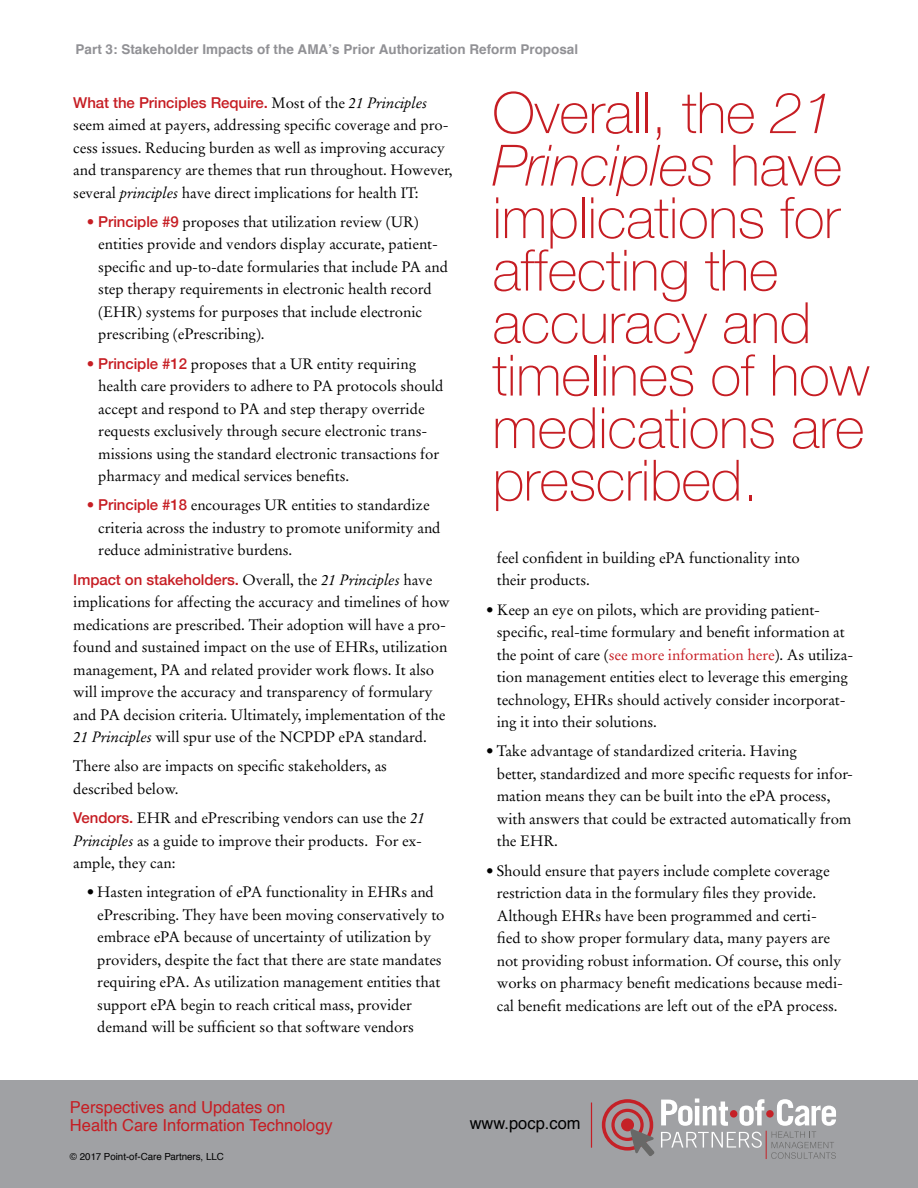
<style>
.page{position:relative;width:918px;height:1188px;background:#fff}
.page>*{position:absolute;margin:0;border:0;box-sizing:border-box;transform-origin:0 0}
.t1{font:100 57px/52.5px "Helve Nue";letter-spacing:-.005em;color:#c61d23}
.t2{font:italic 100 57px "Helvetica Neue";letter-spacing:-.005em;color:#c61d23}
.t3{font:16.5px/18px "Helvetica";color:#c61d23}
.t4{font:16.5px "Helvetica";color:#000}
.t5{font:15px/22.5px "Stempel Garamond";letter-spacing:-.005em;color:#000}
.t6{font:500 15px "Helvetica Neue";letter-spacing:-.005em;color:#c61d23}
.t7{font:700 13.5px "Helvetica";color:#919195}
.t8{font:9.75px "Helvetica";color:#000}
.s1{font-family:"Stempel Garamond";font-weight:400;color:#000}
.s2{font-family:"Stempel Garamond";font-weight:400;font-style:italic;color:#000}
.s3{font-style:italic}
.s4{font-family:"Helvetica Neue";font-weight:500;color:#c61d23}
.s5{font-family:"Helvetica Neue";font-style:italic}
.s6{font-family:"Helve Nue";font-style:normal}
.s7{color:#c61d23}
</style>
<div class="page">
<div style="left:0;top:1080px;width:918px;height:108px;background:#a0a1a4"></div>
<svg style="left:661px;top:1098px;width:175px;height:61px"></svg>
<svg style="left:602px;top:1099px;width:53px;height:57px"></svg>
<hr style="left:591px;top:1103px;width:1px;height:45px;background:#c61d23">
<p class="t7" style="left:76px;top:39px;width:504px">Part 3: Stakeholder Impacts of the AMA’s Prior Authorization Reform Proposal</p>
<p class="t6" style="left:73px;top:90px;width:356px">What the Principles Require. <span class="s1">Most of the</span> <span class="s2">21 Principles</span></p>
<p class="t5" style="left:73px;top:114px;width:381px">seem aimed at payers, addressing specific coverage and pro&shy;cess issues. Reducing burden as well as improving accuracy and transparency are themes that run throughout. However, several <span class="s3">principles</span> have direct implications for health IT:</p>
<p class="t5" style="left:98px;top:210px;width:351px;text-indent:-12px"><span class="s4">• Principle #9</span> proposes that utilization review (UR) entities provide and vendors display accurate, patient&shy;specific and up-to-date formularies that include PA and step therapy requirements in electronic health record (EHR) systems for purposes that include electronic prescribing (ePrescribing).</p>
<p class="t5" style="left:98px;top:352px;width:347px;text-indent:-12px"><span class="s4">• Principle #12</span> proposes that a UR entity requiring health care providers to adhere to PA protocols should accept and respond to PA and step therapy override requests exclusively through secure electronic trans&shy;missions using the standard electronic transactions for pharmacy and medical services benefits.</p>
<p class="t5" style="left:98px;top:494px;width:344px;text-indent:-12px"><span class="s4">• Principle #18</span> encourages UR entities to standardize criteria across the industry to promote uniformity and reduce administrative burdens.</p>
<p class="t6" style="left:73px;top:567px;width:361px">Impact on stakeholders. <span class="s1">Overall, the</span> <span class="s2">21 Principles</span> <span class="s1">have</span></p>
<p class="t5" style="left:73px;top:591px;width:378px">implications for affecting the accuracy and timelines of how medications are prescribed. Their adoption will have a pro&shy;found and sustained impact on the use of EHRs, utilization management, PA and related provider work flows. It also will improve the accuracy and transparency of formulary and PA decision criteria. Ultimately, implementation of the <span class="s3">21 Principles</span> will spur use of the NCPDP ePA standard.</p>
<p class="t5" style="left:73px;top:755px;width:315px">There also are impacts on specific stakeholders, as described below.</p>
<p class="t5" style="left:73px;top:807px;width:353px"><span class="s4">Vendors.</span> EHR and ePrescribing vendors can use the <span class="s3">21<br>Principles</span> as a guide to improve their products. For ex&shy;ample, they can:</p>
<p class="t5" style="left:97px;top:881px;width:349px;text-indent:-10px">• Hasten integration of ePA functionality in EHRs and ePrescribing. They have been moving conservatively to embrace ePA because of uncertainty of utilization by providers, despite the fact that there are state mandates requiring ePA. As utilization management entities that support ePA begin to reach critical mass, provider demand will be sufficient so that software vendors</p>
<h1 class="t1" style="left:492px;top:85px;width:343px">Overall, the <span class="s5">21</span></h1>
<h1 class="t2" style="left:492px;top:122px;width:351px">Principles <span class="s6">have</span></h1>
<h1 class="t1" style="left:492px;top:190px;width:379px">implications for affecting the accuracy and timelines of how medications are prescribed.</h1>
<p class="t5" style="left:497px;top:547px;width:305px">feel confident in building ePA functionality into their products.</p>
<p class="t5" style="left:497px;top:598px;width:358px;text-indent:-10px">• Keep an eye on pilots, which are providing patient&shy;specific, real-time formulary and benefit information at the point of care (<span class="s7">see more information here</span>). As utiliza&shy;tion management entities elect to leverage this emerging technology, EHRs should actively consider incorporat&shy;ing it into their solutions.</p>
<p class="t5" style="left:497px;top:740px;width:358px;text-indent:-11px">• Take advantage of standardized criteria. Having<br>better, standardized and more specific requests for infor&shy;mation means they can be built into the ePA process, with answers that could be extracted automatically from the EHR.</p>
<p class="t5" style="left:497px;top:859px;width:348px;text-indent:-10px">• Should ensure that payers include complete coverage restriction data in the formulary files they provide.<br>Although EHRs have been programmed and certi&shy;fied to show proper formulary data, many payers are not providing robust information. Of course, this only works on pharmacy benefit medications because medi&shy;cal benefit medications are left out of the ePA process.</p>
<p class="t3" style="left:70px;top:1098px;width:264px">Perspectives and Updates on<br>Health Care Information Technology</p>
<p class="t8" style="left:70px;top:1149px;width:155px">© 2017 Point-of-Care Partners, LLC</p>
<p class="t4" style="left:470px;top:1111px;width:112px">www.pocp.com</p>
</div>
